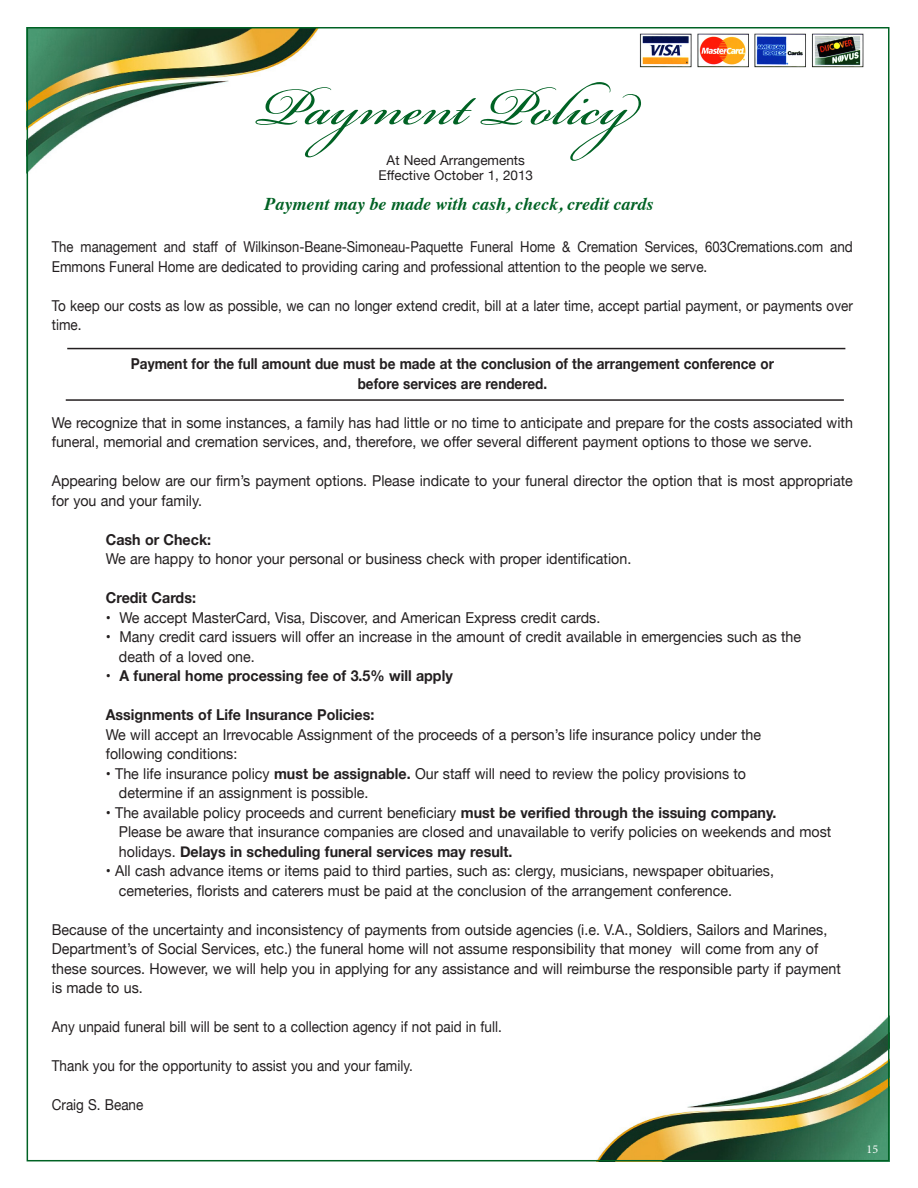
<style>
.page{position:relative;width:918px;height:1188px;background:#fff}
.page>*{position:absolute;margin:0;border:0;box-sizing:border-box;transform-origin:0 0}
.t1{font:82.5px "Bickham Script Pro";color:#006224;scale:1.06 1}
.t2{font:italic 700 18px "Times";color:#006224}
.t3{font:15px/19.5px "Helvetica Neue";color:#231f20;scale:.95 1}
.t4{font:15px/19.5px "Helvetica Neue";color:#231f20;scale:.9 1}
.t5{font:15px/19.5px "Helvetica Neue";color:#231f20;scale:.87 1}
.t6{font:700 15px "Helvetica Neue";color:#231f20;scale:.95 1}
.t7{font:700 15px "Helvetica Neue";color:#231f20;scale:.9 1}
.t8{font:13.5px "Helvetica Neue";color:#231f20}
.t9{font:12px "Minion Pro";color:#fff}
.s1{font-weight:400}
.s2{font-weight:700}
</style>
<div class="page">
<img style="left:30px;top:30px;width:288px;height:141px">
<img style="left:598px;top:1017px;width:289px;height:141px">
<img style="left:639px;top:33px;width:225px;height:35px">
<hr style="left:67px;top:348px;width:778px;height:1px;background:#231f20">
<hr style="left:66px;top:399px;width:778px;height:2px;background:#231f20">
<p class="t1" style="left:257px;top:47px;width:357px">Payment Policy</p>
<p class="t8" style="left:387px;top:150px;width:140px">At Need Arrangements</p>
<p class="t8" style="left:378px;top:165px;width:156px">Effective October 1, 2013</p>
<p class="t2" style="left:265px;top:187px;width:390px">Payment may be made with cash, check, credit cards</p>
<p class="t5" style="left:52px;top:238px;width:922px">The management and staff of Wilkinson-Beane-Simoneau-Paquette Funeral Home &amp; Cremation Services, 603Cremations.com and<br>Emmons Funeral Home are dedicated to providing caring and professional attention to the people we serve.</p>
<p class="t4" style="left:52px;top:297px;width:892px">To keep our costs as low as possible, we can no longer extend credit, bill at a later time, accept partial payment, or payments over time.</p>
<p class="t7" style="left:131px;top:352px;width:716px">Payment for the full amount due must be made at the conclusion of the arrangement conference or</p>
<p class="t7" style="left:358px;top:372px;width:212px">before services are rendered.</p>
<p class="t3" style="left:52px;top:414px;width:845px">We recognize that in some instances, a family has had little or no time to anticipate and prepare for the costs associated with funeral, memorial and cremation services, and, therefore, we offer several different payment options to those we serve.</p>
<p class="t3" style="left:52px;top:472px;width:845px">Appearing below are our firm’s payment options. Please indicate to your funeral director the option that is most appropriate for you and your family.</p>
<p class="t6" style="left:106px;top:528px;width:112px">Cash or Check:</p>
<p class="t3" style="left:106px;top:550px;width:555px">We are happy to honor your personal or business check with proper identification.</p>
<p class="t6" style="left:106px;top:586px;width:96px">Credit Cards:</p>
<p class="t3" style="left:106px;top:609px;width:522px">• We accept MasterCard, Visa, Discover, and American Express credit cards.</p>
<p class="t3" style="left:119px;top:628px;width:720px;text-indent:-13px">• Many credit card issuers will offer an increase in the amount of credit available in emergencies such as the death of a loved one.</p>
<p class="t6" style="left:106px;top:664px;width:367px"><span class="s1">•</span> A funeral home processing fee of 3.5% will apply</p>
<p class="t6" style="left:106px;top:703px;width:284px">Assignments of Life Insurance Policies:</p>
<p class="t3" style="left:106px;top:726px;width:691px">We will accept an Irrevocable Assignment of the proceeds of a person’s life insurance policy under the following conditions:</p>
<p class="t3" style="left:119px;top:765px;width:662px;text-indent:-13px">• The life insurance policy <span class="s2">must be assignable.</span> Our staff will need to review the policy provisions to determine if an assignment is possible.</p>
<p class="t3" style="left:119px;top:804px;width:751px;text-indent:-13px">• The available policy proceeds and current beneficiary <span class="s2">must be verified through the issuing company.<br></span>Please be aware that insurance companies are closed and unavailable to verify policies on weekends and most</p>
<p class="t6" style="left:119px;top:840px;width:416px"><span class="s1">holidays.</span> Delays in scheduling funeral services may result.</p>
<p class="t3" style="left:119px;top:862px;width:691px;text-indent:-13px">• All cash advance items or items paid to third parties, such as: clergy, musicians, newspaper obituaries, cemeteries, florists and caterers must be paid at the conclusion of the arrangement conference.</p>
<p class="t3" style="left:52px;top:921px;width:832px">Because of the uncertainty and inconsistency of payments from outside agencies (i.e. V.A., Soldiers, Sailors and Marines, Department’s of Social Services, etc.) the funeral home will not assume responsibility that money will come from any of these sources. However, we will help you in applying for any assistance and will reimburse the responsible party if payment is made to us.</p>
<p class="t4" style="left:52px;top:1018px;width:501px">Any unpaid funeral bill will be sent to a collection agency if not paid in full.</p>
<p class="t4" style="left:52px;top:1057px;width:403px">Thank you for the opportunity to assist you and your family.</p>
<p class="t4" style="left:52px;top:1096px;width:103px">Craig S. Beane</p>
<p class="t9" style="left:867px;top:1141px;width:13px">15</p>
</div>
